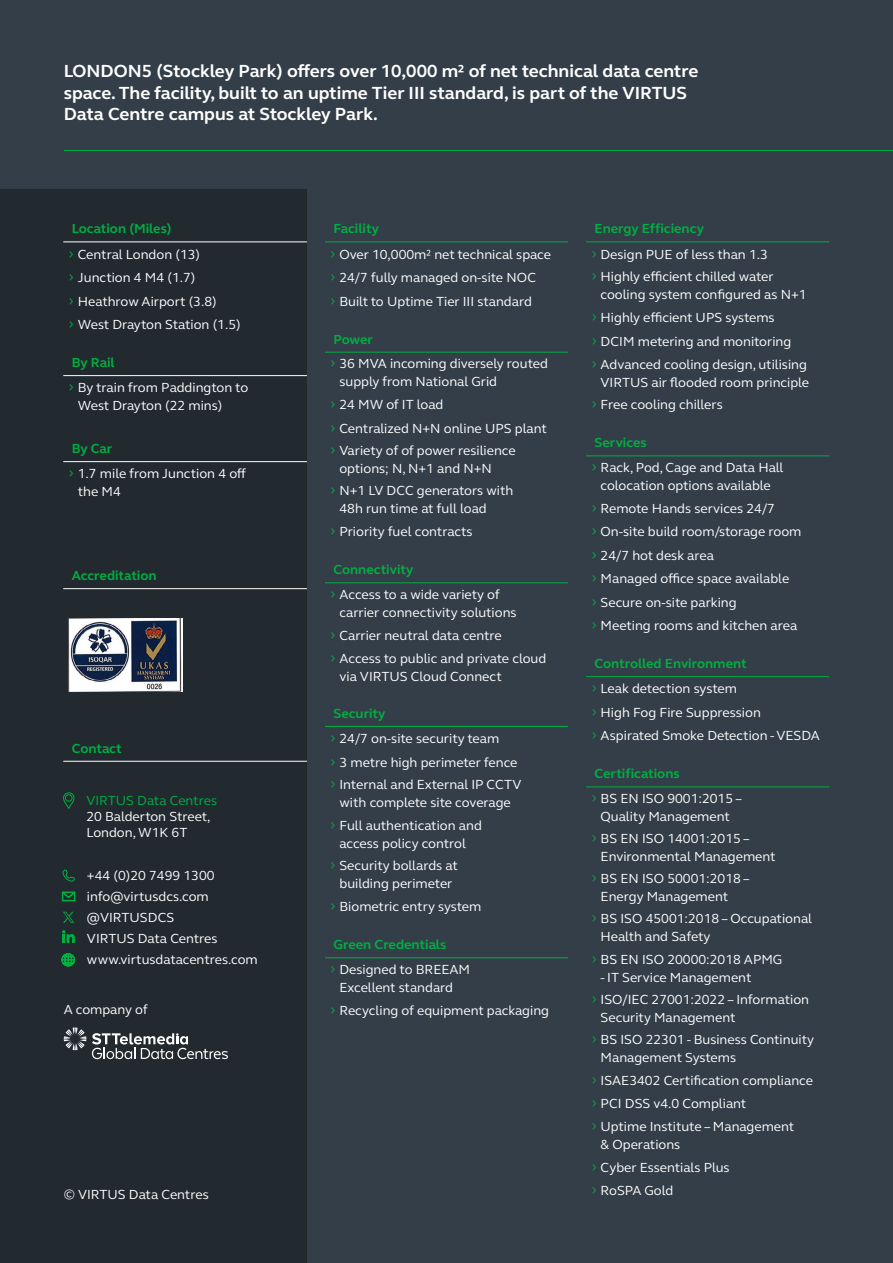
<style>
.page{position:relative;width:893px;height:1263px;background:#333e48}
.page>*{position:absolute;margin:0;border:0;box-sizing:border-box;transform-origin:0 0}
.t1{font:700 18px/21.6px "FS Elliot Pro";color:#fff}
.t2{font:13.5px/23.4px "FS Elliot Pro";color:#fff}
.t3{font:700 13.5px/24.6px "FS Elliot Pro";color:#00af41}
.t4{font:13.5px "FS Elliot Pro";color:#00af41}
.s1{font-weight:700;color:#00af41}
.s2{color:#00af41}
.s3{font-weight:400}
.s4{font-weight:400;color:#fff}
</style>
<div class="page">
<hr style="left:64px;top:150px;width:829px;height:1px;background:#00af41">
<div style="left:0;top:189px;width:307px;height:1074px;background:#222a30"></div>
<hr style="left:325px;top:241px;width:243px;height:1px;background:#00af41">
<hr style="left:325px;top:352px;width:243px;height:1px;background:#00af41">
<hr style="left:325px;top:582px;width:243px;height:1px;background:#00af41">
<hr style="left:325px;top:726px;width:243px;height:1px;background:#00af41">
<hr style="left:325px;top:957px;width:243px;height:1px;background:#00af41">
<hr style="left:63px;top:588px;width:244px;height:1px;background:#fff">
<hr style="left:63px;top:761px;width:244px;height:1px;background:#fff">
<hr style="left:63px;top:241px;width:244px;height:1px;background:#fff">
<hr style="left:63px;top:375px;width:244px;height:1px;background:#fff">
<hr style="left:63px;top:461px;width:244px;height:1px;background:#fff">
<hr style="left:586px;top:241px;width:243px;height:1px;background:#00af41">
<hr style="left:586px;top:455px;width:243px;height:1px;background:#00af41">
<hr style="left:586px;top:676px;width:243px;height:1px;background:#00af41">
<hr style="left:586px;top:786px;width:243px;height:1px;background:#00af41">
<svg style="left:63px;top:912px;width:11px;height:11px"></svg>
<svg style="left:62px;top:930px;width:13px;height:13px"></svg>
<svg style="left:62px;top:869px;width:13px;height:13px"></svg>
<svg style="left:62px;top:892px;width:13px;height:9px"></svg>
<svg style="left:62px;top:953px;width:13px;height:13px"></svg>
<svg style="left:63px;top:792px;width:12px;height:17px"></svg>
<svg style="left:64px;top:1027px;width:22px;height:23px"></svg>
<svg style="left:92px;top:1033px;width:136px;height:26px"></svg>
<img style="left:69px;top:619px;width:113px;height:73px">
<h1 class="t1" style="left:64px;top:60px;width:636px">LONDON5 (Stockley Park) offers over 10,000 m2 of net technical data centre space. The facility, built to an uptime Tier III standard, is part of the VIRTUS<br>Data Centre campus at Stockley Park.</h1>
<p class="t2" style="left:69px;top:216px;width:132px;line-height:25.3px"><span class="s1">Location (Miles)<br></span><span class="s2">›</span> Central London (13)</p>
<p class="t2" style="left:69px;top:266px;width:173px"><span class="s2">›</span> Junction 4 M4 (1.7)<br><span class="s2">›</span> Heathrow Airport (3.8)<br><span class="s2">›</span> West Drayton Station (1.5)</p>
<p class="t2" style="left:69px;top:350px;width:180px;line-height:24.6px"><span class="s1">By Rail<br></span><span class="s2">›</span> By train from Paddington to</p>
<p class="t2" style="left:78px;top:393px;width:146px">West Drayton (22 mins)</p>
<p class="t2" style="left:69px;top:436px;width:178px;line-height:24.6px"><span class="s1">By Car<br></span><span class="s2">›</span> 1.7 mile from Junction 4 off</p>
<p class="t2" style="left:78px;top:479px;width:45px">the M4</p>
<p class="t3" style="left:72px;top:563px;width:86px">Accreditation</p>
<p class="t3" style="left:72px;top:736px;width:52px">Contact</p>
<p class="t4" style="left:86px;top:791px;width:132px">VIRTUS Data Centres</p>
<p class="t2" style="left:86px;top:808px;width:126px;line-height:16.2px">20 Balderton Street,<br>London, W1K 6T</p>
<p class="t2" style="left:87px;top:865px;width:172px;line-height:21px">+44 (0)20 7499 1300 info@virtusdcs.com @VIRTUSDCS<br>VIRTUS Data Centres www.virtusdatacentres.com</p>
<p class="t2" style="left:64px;top:997px;width:86px">A company of</p>
<p class="t2" style="left:64px;top:1182px;width:146px">© VIRTUS Data Centres</p>
<p class="t2" style="left:331px;top:216px;width:222px;line-height:25.3px"><span class="s1">Facility<br></span><span class="s2">›</span> Over 10,000m2 net technical space</p>
<p class="t2" style="left:331px;top:266px;width:207px"><span class="s2">›</span> 24/7 fully managed on-site NOC <span class="s2">›</span> Built to Uptime Tier III standard</p>
<p class="t2" style="left:331px;top:326px;width:218px;line-height:24.6px"><span class="s1">Power<br></span><span class="s2">›</span> 36 MVA incoming diversely routed</p>
<p class="t2" style="left:331px;top:370px;width:217px;line-height:23px;text-indent:9px">supply from National Grid<br><span class="s2">›</span> 24 MW of IT load<br><span class="s2">›</span> Centralized N+N online UPS plant <span class="s2">›</span> Variety of of power resilience</p>
<p class="t2" style="left:331px;top:457px;width:184px;line-height:22.2px;text-indent:9px">options; N, N+1 and N+N<br><span class="s2">›</span> N+1 LV DCC generators with</p>
<p class="t2" style="left:331px;top:497px;width:157px;line-height:22.8px;text-indent:9px">48h run time at full load <span class="s2">›</span> Priority fuel contracts</p>
<p class="t2" style="left:331px;top:557px;width:170px;line-height:24.6px"><span class="s1">Connectivity<br></span><span class="s2">›</span> Access to a wide variety of</p>
<p class="t2" style="left:331px;top:601px;width:217px;line-height:22.8px;text-indent:9px">carrier connectivity solutions<br><span class="s2">›</span> Carrier neutral data centre<br><span class="s2">›</span> Access to public and private cloud</p>
<p class="t2" style="left:339px;top:664px;width:164px">via VIRTUS Cloud Connect</p>
<p class="t2" style="left:331px;top:700px;width:170px;line-height:25.3px"><span class="s1">Security<br></span><span class="s2">›</span> 24/7 on-site security team</p>
<p class="t2" style="left:331px;top:750px;width:192px;line-height:22.8px"><span class="s2">›</span> 3 metre high perimeter fence <span class="s2">›</span> Internal and External IP CCTV</p>
<p class="t2" style="left:331px;top:791px;width:181px;line-height:22.2px;text-indent:9px">with complete site coverage <span class="s2">›</span> Full authentication and</p>
<p class="t2" style="left:331px;top:831px;width:136px;line-height:22.2px;text-indent:9px">access policy control <span class="s2">›</span> Security bollards at</p>
<p class="t2" style="left:331px;top:871px;width:152px;text-indent:9px">building perimeter<br><span class="s2">›</span> Biometric entry system</p>
<p class="t3" style="left:331px;top:932px;width:141px">Green Credentials<br><span class="s3">›</span> <span class="s4">Designed to BREEAM</span></p>
<p class="t2" style="left:331px;top:975px;width:220px;line-height:22.8px;text-indent:9px">Excellent standard<br><span class="s2">›</span> Recycling of equipment packaging</p>
<p class="t2" style="left:592px;top:216px;width:177px;line-height:25.3px"><span class="s1">Energy Efficiency<br></span><span class="s2">›</span> Design PUE of less than 1.3</p>
<p class="t2" style="left:601px;top:268px;width:208px;line-height:18px;text-indent:-9px"><span class="s2">›</span> Highly efficient chilled water cooling system configured as N+1</p>
<p class="t2" style="left:592px;top:306px;width:216px"><span class="s2">›</span> Highly efficient UPS systems<br><span class="s2">›</span> DCIM metering and monitoring<br><span class="s2">›</span> Advanced cooling design, utilising</p>
<p class="t2" style="left:592px;top:370px;width:219px;line-height:22.8px;text-indent:9px">VIRTUS air flooded room principle <span class="s2">›</span> Free cooling chillers</p>
<p class="t2" style="left:592px;top:430px;width:193px;line-height:24.6px"><span class="s1">Services<br></span><span class="s2">›</span> Rack, Pod, Cage and Data Hall</p>
<p class="t2" style="left:592px;top:473px;width:211px;text-indent:9px">colocation options available<br><span class="s2">›</span> Remote Hands services 24/7<br><span class="s2">›</span> On-site build room/storage room <span class="s2">›</span> 24/7 hot desk area<br><span class="s2">›</span> Managed office space available<br><span class="s2">›</span> Secure on-site parking<br><span class="s2">›</span> Meeting rooms and kitchen area</p>
<p class="t3" style="left:592px;top:651px;width:156px;line-height:25.3px">Controlled Environment <span class="s3">›</span> <span class="s4">Leak detection system</span></p>
<p class="t2" style="left:592px;top:700px;width:229px"><span class="s2">›</span> High Fog Fire Suppression<br><span class="s2">›</span> Aspirated Smoke Detection - VESDA</p>
<p class="t2" style="left:592px;top:761px;width:151px;line-height:24.6px"><span class="s1">Certifications<br></span><span class="s2">›</span> BS EN ISO 9001:2015 –</p>
<p class="t2" style="left:592px;top:805px;width:159px;line-height:22.2px;text-indent:9px">Quality Management<br><span class="s2">›</span> BS EN ISO 14001:2015 –</p>
<p class="t2" style="left:592px;top:845px;width:185px;line-height:22.2px;text-indent:9px">Environmental Management <span class="s2">›</span> BS EN ISO 50001:2018 –</p>
<p class="t2" style="left:592px;top:885px;width:221px;line-height:22.2px;text-indent:9px">Energy Management<br><span class="s2">›</span> BS ISO 45001:2018 – Occupational</p>
<p class="t2" style="left:592px;top:925px;width:192px;line-height:22.2px;text-indent:9px">Health and Safety<br><span class="s2">›</span> BS EN ISO 20000:2018 APMG</p>
<p class="t2" style="left:592px;top:965px;width:218px;line-height:22.2px;text-indent:9px">- IT Service Management<br><span class="s2">›</span> ISO/IEC 27001:2022 – Information</p>
<p class="t2" style="left:592px;top:1006px;width:224px;line-height:22.2px;text-indent:9px">Security Management<br><span class="s2">›</span> BS ISO 22301 - Business Continuity</p>
<p class="t2" style="left:592px;top:1045px;width:222px;line-height:23px;text-indent:9px">Management Systems<br><span class="s2">›</span> ISAE3402 Certification compliance <span class="s2">›</span> PCI DSS v4.0 Compliant<br><span class="s2">›</span> Uptime Institute – Management</p>
<p class="t2" style="left:592px;top:1132px;width:139px;text-indent:9px">&amp; Operations<br><span class="s2">›</span> Cyber Essentials Plus <span class="s2">›</span> RoSPA Gold</p>
</div>
